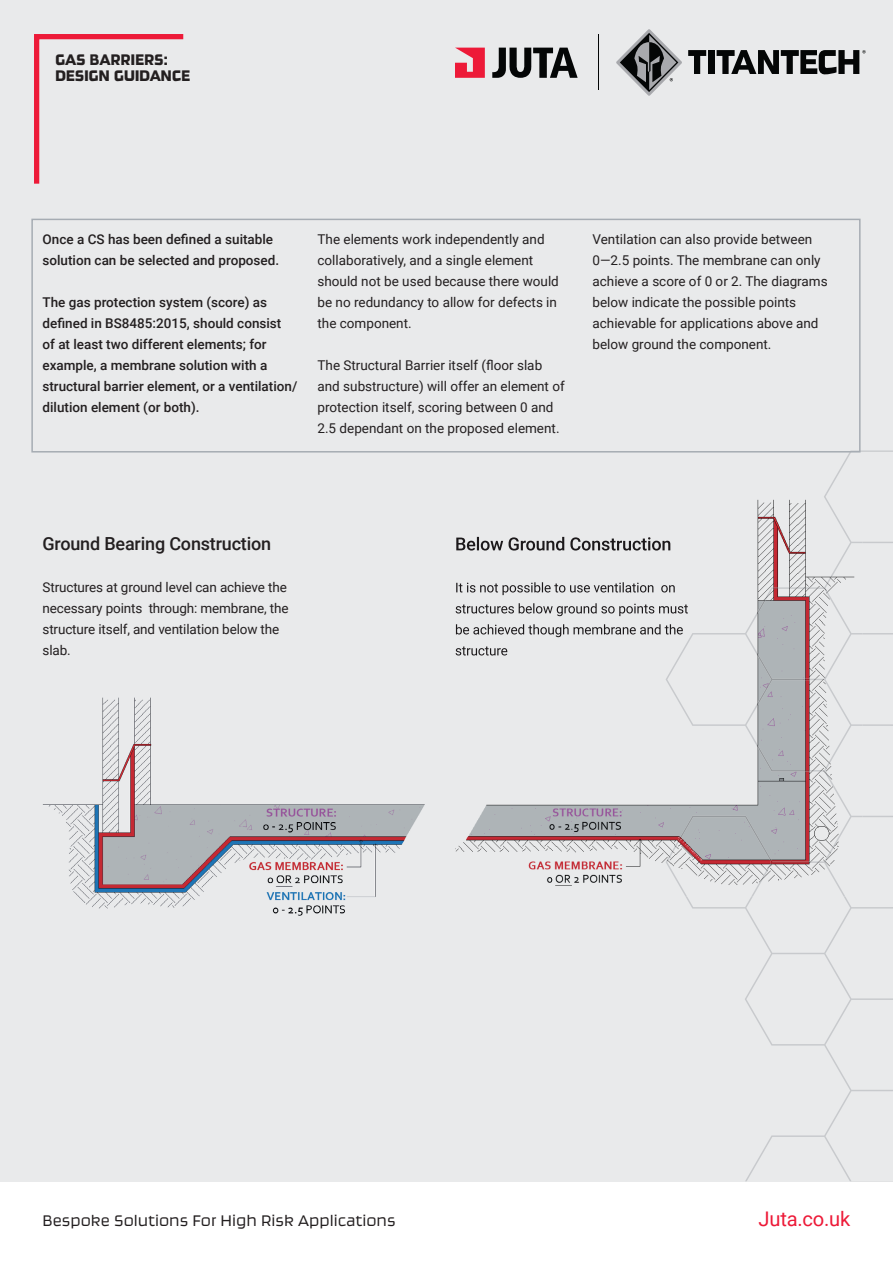
<style>
.page{position:relative;width:893px;height:1263px;background:#fff}
.page>*{position:absolute;margin:0;border:0;box-sizing:border-box;transform-origin:0 0}
.t1{font:20.1px "Roboto";letter-spacing:-.01em;color:#ed1a38}
.t2{font:300 18px "Ginger Pro";color:#231f20}
.t3{font:18px/16.5px "Ginger Pro";letter-spacing:.01em;color:#231f20}
.t4{font:500 18px "Roboto";letter-spacing:-.01em;color:#231f20}
.t5{font:13.5px/21px "Roboto";color:#231f20}
.t6{font:500 13.5px/21px "Roboto";color:#231f20}
</style>
<div class="page">
<div style="left:0;top:0;width:893px;height:1181px;background:#e9eaeb"></div>
<svg style="left:34px;top:34px;width:150px;height:150px"></svg>
<svg style="left:455px;top:48px;width:30px;height:30px"></svg>
<svg style="left:492px;top:48px;width:86px;height:30px"></svg>
<svg style="left:616px;top:29px;width:66px;height:67px"></svg>
<svg style="left:688px;top:50px;width:18px;height:24px"></svg>
<div style="left:708px;top:50px;width:6px;height:24px;background:#040606"></div>
<svg style="left:717px;top:50px;width:149px;height:24px"></svg>
<hr style="left:598px;top:34px;width:1px;height:56px;background:#040606">
<svg style="left:685px;top:450px;width:208px;height:731px"></svg>
<div style="left:31px;top:219px;width:830px;height:233px;border:2px solid #a6acb3"></div>
<img style="left:42px;top:697px;width:383px;height:219px">
<img style="left:455px;top:536px;width:211px;height:350px">
<img style="left:666px;top:493px;width:197px;height:403px">
<img style="left:456px;top:537px;width:214px;height:13px">
<img style="left:456px;top:582px;width:220px;height:13px">
<img style="left:456px;top:603px;width:232px;height:13px">
<img style="left:456px;top:624px;width:227px;height:13px">
<img style="left:456px;top:646px;width:52px;height:9px">
<h2 class="t3" style="left:55px;top:51px;width:136px">GAS BARRIERS:<br>DESIGN GUIDANCE</h2>
<p class="t6" style="left:43px;top:228px;width:238px">Once a CS has been defined a suitable solution can be selected and proposed.</p>
<p class="t6" style="left:43px;top:291px;width:256px">The gas protection system (score) as defined in BS8485:2015, should consist<br>of at least two different elements; for example, a membrane solution with a structural barrier element, or a ventilation/ dilution element (or both).</p>
<p class="t5" style="left:317px;top:228px;width:243px">The elements work independently and collaboratively, and a single element should not be used because there would be no redundancy to allow for defects in the component.</p>
<p class="t5" style="left:317px;top:354px;width:249px">The Structural Barrier itself (floor slab and substructure) will offer an element of protection itself, scoring between 0 and 2.5 dependant on the proposed element.</p>
<p class="t5" style="left:592px;top:228px;width:237px">Ventilation can also provide between 0—2.5 points. The membrane can only achieve a score of 0 or 2. The diagrams below indicate the possible points achievable for applications above and below ground the component.</p>
<h2 class="t4" style="left:43px;top:531px;width:230px">Ground Bearing Construction</h2>
<p class="t5" style="left:43px;top:577px;width:248px">Structures at ground level can achieve the necessary points through: membrane, the structure itself, and ventilation below the slab.</p>
<h2 class="t2" style="left:43px;top:1210px;width:355px">Bespoke Solutions For High Risk Applications</h2>
<h1 class="t1" style="left:758px;top:1205px;width:93px">Juta.co.uk</h1>
</div>
